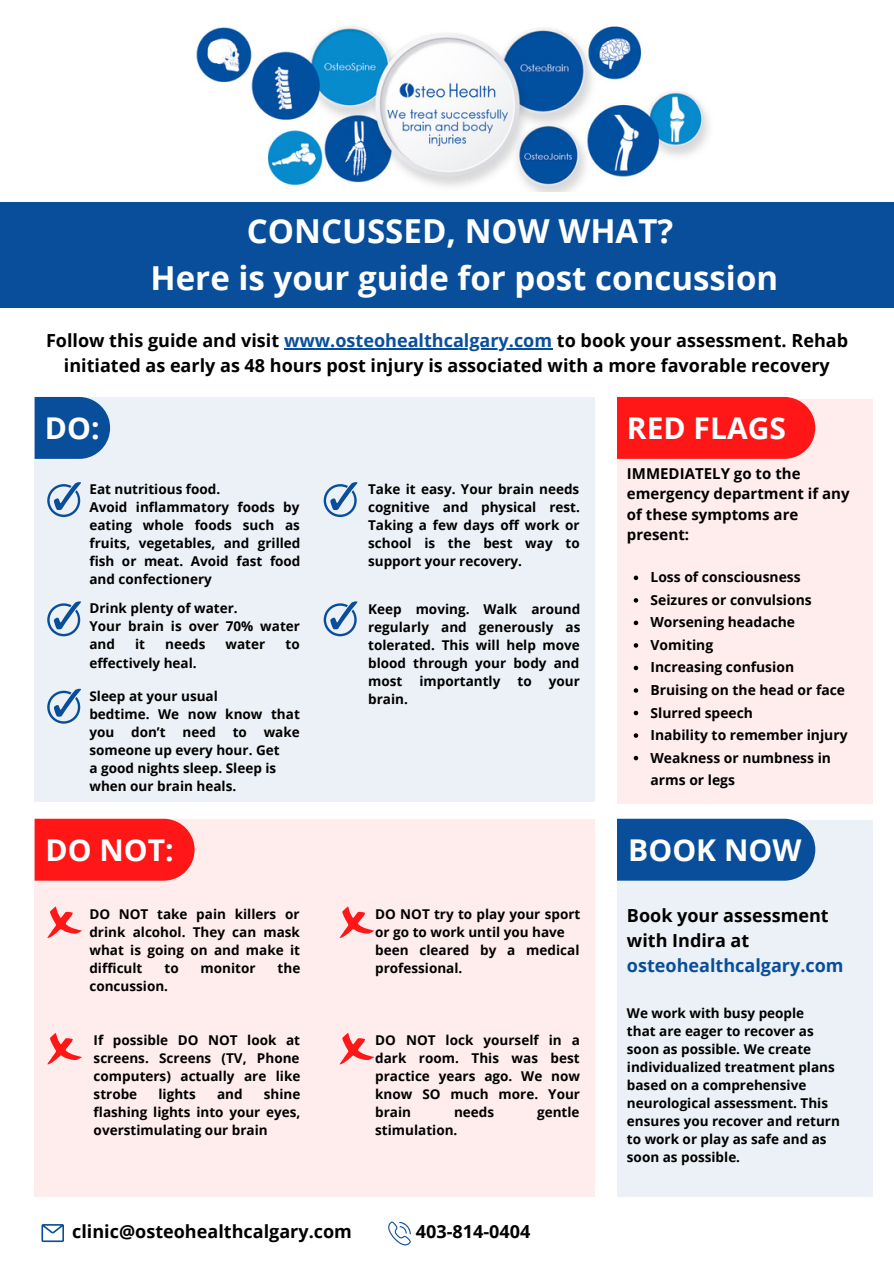
<style>
.page{position:relative;width:894px;height:1264px;background:#fff}
.page>*{position:absolute;margin:0;border:0;box-sizing:border-box;transform-origin:0 0}
.t1{font:700 33px "Open Sans";color:#fff}
.t2{font:700 30px "Open Sans";color:#fff}
.t3{font:700 18px/24.8px "Open Sans";color:#000;text-align:center}
.t4{font:700 18px "Open Sans";color:#084e9b}
.t5{font:700 15px/20.2px "Open Sans";color:#000}
.t6{font:700 13.8px/22.5px "Open Sans";color:#000}
.t7{font:700 13.5px/18px "Open Sans";color:#000;text-align:justify}
.s1{color:#084e9b}
</style>
<div class="page">
<img style="left:196px;top:26px;width:513px;height:166px">
<div style="left:0;top:202px;width:893px;height:105px;background:#084e9b"></div>
<div style="left:35px;top:397px;width:559px;height:404px;background:#ecf1f7"></div>
<svg style="left:35px;top:397px;width:75px;height:62px;background:#1c5ca3"></svg>
<div style="left:616px;top:399px;width:256px;height:404px;background:#ffeded"></div>
<svg style="left:47px;top:482px;width:34px;height:35px"></svg>
<svg style="left:47px;top:601px;width:34px;height:35px"></svg>
<svg style="left:47px;top:688px;width:34px;height:35px"></svg>
<svg style="left:323px;top:482px;width:34px;height:35px"></svg>
<svg style="left:323px;top:601px;width:34px;height:35px"></svg>
<div style="left:616px;top:397px;width:199px;height:62px;background:#ff1616"></div>
<div style="left:35px;top:819px;width:559px;height:377px;background:#ffeded"></div>
<div style="left:35px;top:818px;width:159px;height:62px;background:#ff1616"></div>
<div style="left:616px;top:820px;width:256px;height:376px;background:#ecf1f7"></div>
<div style="left:616px;top:818px;width:199px;height:62px;background:#084e9b"></div>
<svg style="left:47px;top:906px;width:35px;height:32px"></svg>
<svg style="left:47px;top:1033px;width:35px;height:31px"></svg>
<svg style="left:339px;top:906px;width:35px;height:32px"></svg>
<svg style="left:339px;top:1033px;width:35px;height:31px"></svg>
<svg style="left:41px;top:1224px;width:23px;height:17px"></svg>
<svg style="left:388px;top:1221px;width:23px;height:24px"></svg>
<hr style="left:284px;top:348px;width:268px;height:1px;background:#084e9b">
<svg style="left:633px;top:575px;width:5px;height:5px"></svg>
<svg style="left:633px;top:598px;width:5px;height:4px"></svg>
<svg style="left:633px;top:620px;width:5px;height:5px"></svg>
<svg style="left:633px;top:643px;width:5px;height:4px"></svg>
<svg style="left:633px;top:665px;width:5px;height:5px"></svg>
<svg style="left:633px;top:688px;width:5px;height:4px"></svg>
<svg style="left:633px;top:710px;width:5px;height:5px"></svg>
<svg style="left:633px;top:733px;width:5px;height:4px"></svg>
<svg style="left:633px;top:755px;width:5px;height:5px"></svg>
<p class="t1" style="left:247px;top:208px;width:428px">CONCUSSED, NOW WHAT?</p>
<p class="t1" style="left:150px;top:254px;width:629px">Here is your guide for post concussion</p>
<p class="t3" style="left:46px;top:328px;width:803px">Follow this guide and visit <span class="s1">www.osteohealthcalgary.com</span> to book your assessment. Rehab initiated as early as 48 hours post injury is associated with a more favorable recovery</p>
<p class="t2" style="left:45px;top:406px;width:56px">DO:</p>
<p class="t2" style="left:626px;top:406px;width:161px">RED FLAGS</p>
<p class="t5" style="left:626px;top:463px;width:224px">IMMEDIATELY go to the emergency department if any of these symptoms are present:</p>
<p class="t6" style="left:650px;top:565px;width:152px">Loss of consciousness</p>
<p class="t6" style="left:650px;top:588px;width:163px">Seizures or convulsions</p>
<p class="t6" style="left:650px;top:611px;width:146px">Worsening headache</p>
<p class="t6" style="left:650px;top:633px;width:64px">Vomiting</p>
<p class="t6" style="left:650px;top:656px;width:145px">Increasing confusion</p>
<p class="t6" style="left:650px;top:678px;width:196px">Bruising on the head or face</p>
<p class="t6" style="left:650px;top:701px;width:104px">Slurred speech</p>
<p class="t6" style="left:650px;top:723px;width:198px">Inability to remember injury</p>
<p class="t6" style="left:650px;top:746px;width:182px">Weakness or numbness in arms or legs</p>
<p class="t7" style="left:89px;top:480px;width:132px">Eat nutritious food.</p>
<p class="t7" style="left:89px;top:498px;width:212px">Avoid inflammatory foods by eating whole foods such as fruits, vegetables, and grilled fish or meat. Avoid fast food and confectionery</p>
<p class="t7" style="left:368px;top:480px;width:213px">Take it easy. Your brain needs cognitive and physical rest.<br>Taking a few days off work or school is the best way to support your recovery.</p>
<p class="t7" style="left:89px;top:599px;width:150px">Drink plenty of water.</p>
<p class="t7" style="left:89px;top:617px;width:212px">Your brain is over 70% water and</p>
<p class="t7" style="left:368px;top:599px;width:214px">Keep moving. Walk around regularly and generously as tolerated. This will help move blood through your body and most</p>
<p class="t7" style="left:135px;top:635px;width:11px">it</p>
<p class="t7" style="left:165px;top:635px;width:42px">needs</p>
<p class="t7" style="left:225px;top:635px;width:41px">water</p>
<p class="t7" style="left:285px;top:635px;width:16px">to</p>
<p class="t7" style="left:89px;top:653px;width:109px">effectively heal.</p>
<p class="t7" style="left:89px;top:686px;width:130px">Sleep at your usual</p>
<p class="t7" style="left:89px;top:704px;width:212px">bedtime. We now know that you don’t need to wake someone up every hour. Get</p>
<p class="t7" style="left:89px;top:758px;width:188px">a good nights sleep. Sleep is</p>
<p class="t7" style="left:89px;top:776px;width:148px">when our brain heals.</p>
<p class="t7" style="left:419px;top:671px;width:82px">importantly</p>
<p class="t7" style="left:517px;top:671px;width:16px">to</p>
<p class="t7" style="left:548px;top:671px;width:33px">your</p>
<p class="t7" style="left:368px;top:689px;width:41px">brain.</p>
<p class="t2" style="left:45px;top:828px;width:130px">DO NOT:</p>
<p class="t2" style="left:628px;top:828px;width:174px">BOOK NOW</p>
<p class="t7" style="left:89px;top:904px;width:212px">DO NOT take pain killers or drink alcohol. They can mask what is going on and make it difficult</p>
<p class="t7" style="left:164px;top:958px;width:16px">to</p>
<p class="t7" style="left:200px;top:958px;width:56px">monitor</p>
<p class="t7" style="left:277px;top:958px;width:24px">the</p>
<p class="t7" style="left:89px;top:976px;width:80px">concussion.</p>
<p class="t7" style="left:94px;top:1030px;width:208px">If possible DO NOT look at screens. Screens (TV, Phone computers) actually are like strobe</p>
<p class="t7" style="left:94px;top:1084px;width:208px;text-indent:170px">shine flashing lights into your eyes, overstimulating our brain</p>
<p class="t7" style="left:158px;top:1084px;width:39px">lights</p>
<p class="t7" style="left:217px;top:1084px;width:27px">and</p>
<p class="t7" style="left:375px;top:904px;width:207px">DO NOT try to play your sport or go to work until you have</p>
<p class="t7" style="left:375px;top:940px;width:206px">been cleared by a medical professional.</p>
<p class="t7" style="left:375px;top:1030px;width:206px">DO NOT lock yourself in a dark room. This was best practice years ago. We now know SO much more. Your brain</p>
<p class="t7" style="left:454px;top:1102px;width:42px">needs</p>
<p class="t7" style="left:537px;top:1102px;width:44px">gentle</p>
<p class="t7" style="left:375px;top:1120px;width:84px">stimulation.</p>
<p class="t3" style="left:72px;top:1218px;width:281px">clinic@osteohealthcalgary.com</p>
<p class="t3" style="left:416px;top:1218px;width:116px">403-814-0404</p>
<p class="t3" style="left:626px;top:903px;width:203px">Book your assessment</p>
<p class="t3" style="left:626px;top:927px;width:124px">with Indira at</p>
<p class="t4" style="left:626px;top:952px;width:218px">osteohealthcalgary.com</p>
<p class="t7" style="left:626px;top:1003px;width:179px">We work with busy people</p>
<p class="t7" style="left:626px;top:1021px;width:188px">that are eager to recover as</p>
<p class="t7" style="left:626px;top:1039px;width:186px">soon as possible. We create</p>
<p class="t7" style="left:626px;top:1057px;width:209px">individualized treatment plans</p>
<p class="t7" style="left:626px;top:1075px;width:181px">based on a comprehensive</p>
<p class="t7" style="left:626px;top:1093px;width:203px">neurological assessment. This</p>
<p class="t7" style="left:626px;top:1111px;width:214px">ensures you recover and return</p>
<p class="t7" style="left:626px;top:1129px;width:201px">to work or play as safe and as</p>
<p class="t7" style="left:626px;top:1147px;width:115px">soon as possible.</p>
</div>
